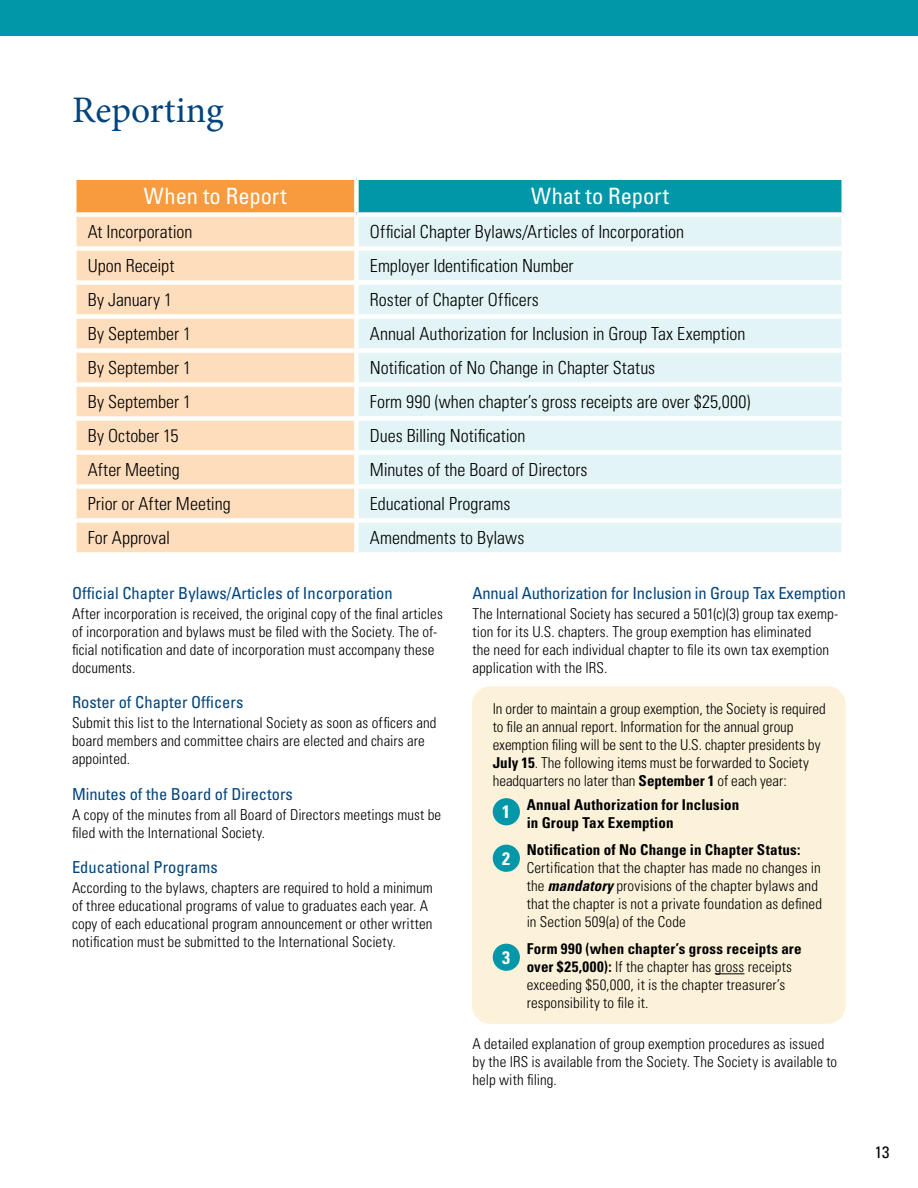
<style>
.page{position:relative;width:918px;height:1188px;background:#fff}
.page>*{position:absolute;margin:0;border:0;box-sizing:border-box;transform-origin:0 0}
.t1{font:37.5px "Minion Pro";color:#00447c}
.t2{font:condensed 22.5px "Univers LT Std";color:#fff}
.t3{font:300 condensed 18px "Univers LT Std";color:#000}
.t4{font:700 condensed 18px "Univers LT Std";color:#fff}
.t5{font:condensed 16.5px "Univers LT Std";color:#00447c}
.t6{font:condensed 16.5px "Univers LT Std";color:#000}
.t7{font:300 condensed 15px/18px "Univers LT Std";letter-spacing:.005em;color:#000}
.t8{font:700 condensed 15px/18px "Univers LT Std";letter-spacing:.01em;color:#000}
.s1{font-weight:700}
.s2{font-size:18px;color:#fff}
.s3{font-weight:700;font-style:italic}
</style>
<div class="page">
<div style="left:0;top:0;width:918px;height:36px;background:#0098a8"></div>
<div style="left:472px;top:686px;width:374px;height:338px;background:#fcf2da;border-radius:18px"></div>
<svg style="left:715px;top:973px;width:29px;height:1px"></svg>
<div style="left:493px;top:798px;width:27px;height:27px;background:#0098a8;border-radius:50%"></div>
<div style="left:493px;top:845px;width:27px;height:27px;background:#0098a8;border-radius:50%"></div>
<div style="left:493px;top:944px;width:27px;height:27px;background:#0098a8;border-radius:50%"></div>
<div style="left:74px;top:178px;width:282px;height:37px;background:#f89a3e"></div>
<div style="left:356px;top:178px;width:488px;height:37px;background:#0098a8"></div>
<div style="left:76px;top:217px;width:278px;height:335px;background:#feddbd"></div>
<div style="left:359px;top:217px;width:483px;height:335px;background:#e2f4f5"></div>
<hr style="left:72px;top:176px;width:284px;height:4px;background:#fff">
<hr style="left:72px;top:180px;width:4px;height:32px;background:#fff">
<hr style="left:356px;top:176px;width:490px;height:4px;background:#fff">
<div style="left:354px;top:180px;width:5px;height:32px;background:#fff"></div>
<hr style="left:842px;top:180px;width:4px;height:32px;background:#fff">
<div style="left:72px;top:212px;width:284px;height:5px;background:#fff"></div>
<div style="left:356px;top:212px;width:490px;height:5px;background:#fff"></div>
<div style="left:72px;top:246px;width:284px;height:5px;background:#fff"></div>
<div style="left:356px;top:246px;width:490px;height:5px;background:#fff"></div>
<div style="left:72px;top:280px;width:284px;height:5px;background:#fff"></div>
<div style="left:356px;top:280px;width:490px;height:5px;background:#fff"></div>
<div style="left:72px;top:314px;width:284px;height:5px;background:#fff"></div>
<div style="left:356px;top:314px;width:490px;height:5px;background:#fff"></div>
<div style="left:72px;top:348px;width:284px;height:5px;background:#fff"></div>
<div style="left:356px;top:348px;width:490px;height:5px;background:#fff"></div>
<div style="left:72px;top:382px;width:284px;height:5px;background:#fff"></div>
<div style="left:356px;top:382px;width:490px;height:5px;background:#fff"></div>
<div style="left:72px;top:416px;width:284px;height:5px;background:#fff"></div>
<div style="left:356px;top:416px;width:490px;height:5px;background:#fff"></div>
<div style="left:72px;top:450px;width:284px;height:5px;background:#fff"></div>
<div style="left:356px;top:450px;width:490px;height:5px;background:#fff"></div>
<div style="left:72px;top:484px;width:284px;height:5px;background:#fff"></div>
<div style="left:356px;top:484px;width:490px;height:5px;background:#fff"></div>
<div style="left:72px;top:518px;width:284px;height:5px;background:#fff"></div>
<div style="left:356px;top:518px;width:490px;height:5px;background:#fff"></div>
<h1 class="t1" style="left:72px;top:85px;width:153px">Reporting</h1>
<h2 class="t2" style="left:144px;top:182px;width:144px">When to Report</h2>
<h2 class="t2" style="left:531px;top:182px;width:140px">What to Report</h2>
<p class="t3" style="left:88px;top:221px;width:106px">At Incorporation</p>
<p class="t3" style="left:370px;top:221px;width:316px">Official Chapter Bylaws/Articles of Incorporation</p>
<p class="t3" style="left:88px;top:255px;width:88px">Upon Receipt</p>
<p class="t3" style="left:370px;top:255px;width:205px">Employer Identification Number</p>
<p class="t3" style="left:88px;top:289px;width:86px">By January 1</p>
<p class="t3" style="left:370px;top:289px;width:171px">Roster of Chapter Officers</p>
<p class="t3" style="left:88px;top:323px;width:105px">By September 1</p>
<p class="t3" style="left:370px;top:323px;width:377px">Annual Authorization for Inclusion in Group Tax Exemption</p>
<p class="t3" style="left:88px;top:357px;width:105px">By September 1</p>
<p class="t3" style="left:370px;top:357px;width:287px">Notification of No Change in Chapter Status</p>
<p class="t3" style="left:88px;top:391px;width:105px">By September 1</p>
<p class="t3" style="left:370px;top:391px;width:382px">Form 990 (when chapter’s gross receipts are over $25,000)</p>
<p class="t3" style="left:88px;top:425px;width:92px">By October 15</p>
<p class="t3" style="left:370px;top:425px;width:157px">Dues Billing Notification</p>
<p class="t3" style="left:88px;top:459px;width:94px">After Meeting</p>
<p class="t3" style="left:370px;top:459px;width:219px">Minutes of the Board of Directors</p>
<p class="t3" style="left:88px;top:493px;width:144px">Prior or After Meeting</p>
<p class="t3" style="left:370px;top:493px;width:142px">Educational Programs</p>
<p class="t3" style="left:88px;top:527px;width:84px">For Approval</p>
<p class="t3" style="left:370px;top:527px;width:156px">Amendments to Bylaws</p>
<p class="t5" style="left:72px;top:583px;width:322px">Official Chapter Bylaws/Articles of Incorporation</p>
<p class="t7" style="left:72px;top:605px;width:372px">After incorporation is received, the original copy of the final articles of incorporation and bylaws must be filed with the Society. The of&shy;ficial notification and date of incorporation must accompany these documents.</p>
<p class="t5" style="left:72px;top:692px;width:173px">Roster of Chapter Officers</p>
<p class="t7" style="left:72px;top:714px;width:366px">Submit this list to the International Society as soon as officers and board members and committee chairs are elected and chairs are appointed.</p>
<p class="t5" style="left:72px;top:783px;width:222px">Minutes of the Board of Directors</p>
<p class="t7" style="left:72px;top:806px;width:371px">A copy of the minutes from all Board of Directors meetings must be filed with the International Society.</p>
<p class="t5" style="left:72px;top:857px;width:147px">Educational Programs</p>
<p class="t7" style="left:72px;top:879px;width:362px">According to the bylaws, chapters are required to hold a minimum of three educational programs of value to graduates each year. A copy of each educational program announcement or other written notification must be submitted to the International Society.</p>
<p class="t5" style="left:472px;top:583px;width:375px">Annual Authorization for Inclusion in Group Tax Exemption</p>
<p class="t7" style="left:472px;top:605px;width:367px">The International Society has secured a 501(c)(3) group tax exemp&shy;tion for its U.S. chapters. The group exemption has eliminated<br>the need for each individual chapter to file its own tax exemption application with the IRS.</p>
<p class="t7" style="left:493px;top:699px;width:335px">In order to maintain a group exemption, the Society is required to file an annual report. Information for the annual group exemption filing will be sent to the U.S. chapter presidents by <span class="s1">July 15</span>. The following items must be forwarded to Society headquarters no later than <span class="s1">September 1</span> of each year:</p>
<p class="t8" style="left:527px;top:796px;width:214px;text-indent:-24px"><span class="s2">1</span> Annual Authorization for Inclusion in Group Tax Exemption</p>
<p class="t4" style="left:502px;top:847px;width:9px">2</p>
<p class="t8" style="left:527px;top:841px;width:275px">Notification of No Change in Chapter Status:</p>
<p class="t7" style="left:527px;top:859px;width:297px">Certification that the chapter has made no changes in the <span class="s3">mandatory</span> provisions of the chapter bylaws and that the chapter is not a private foundation as defined in Section 509(a) of the Code</p>
<p class="t4" style="left:502px;top:946px;width:9px">3</p>
<p class="t7" style="left:527px;top:940px;width:277px"><span class="s1">Form 990 (when chapter’s gross receipts are over $25,000):</span> If the chapter has gross receipts exceeding $50,000, it is the chapter treasurer’s responsibility to file it.</p>
<p class="t7" style="left:472px;top:1035px;width:366px">A detailed explanation of group exemption procedures as issued by the IRS is available from the Society. The Society is available to help with filing.</p>
<p class="t6" style="left:875px;top:1141px;width:16px">13</p>
</div>
